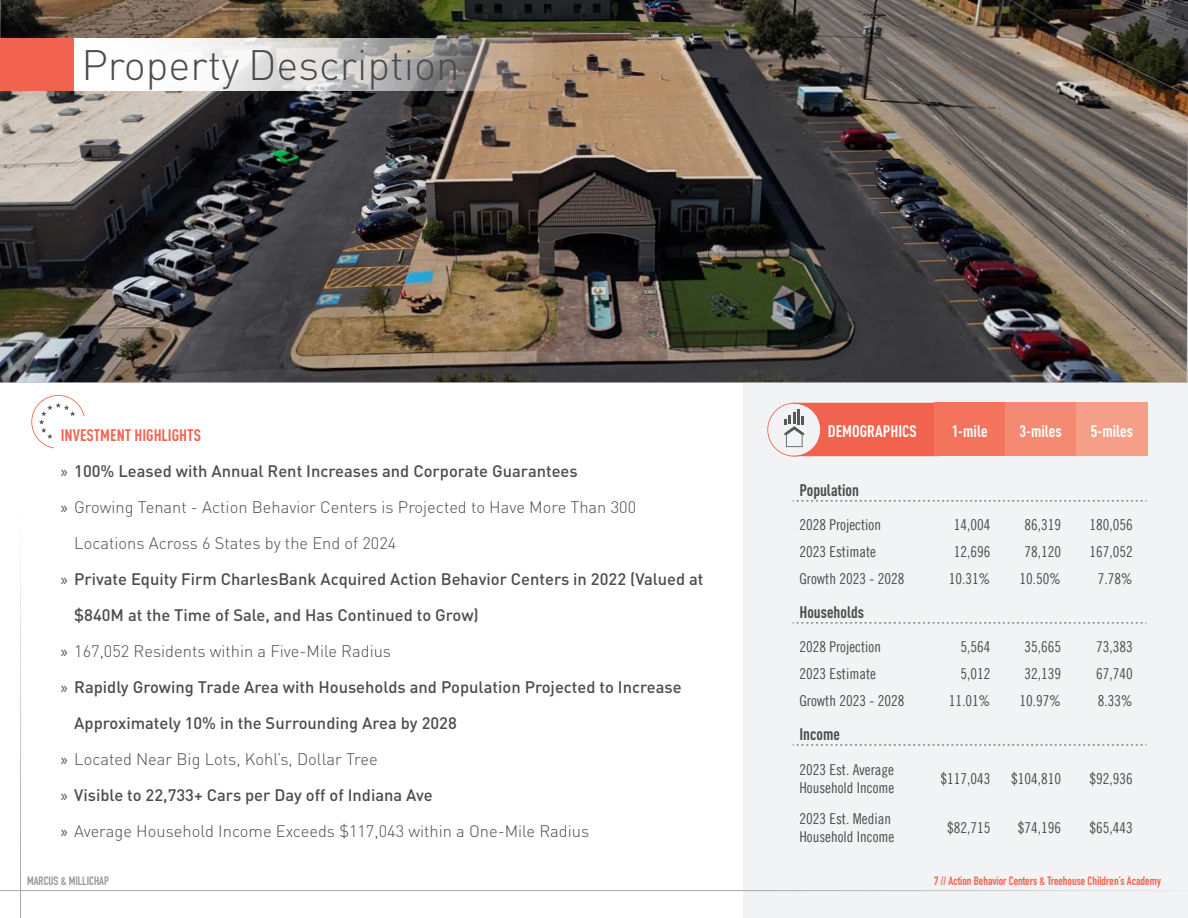
<style>
.page{position:relative;width:1188px;height:918px;background:#fff}
.page>*{position:absolute;margin:0;border:0;box-sizing:border-box;transform-origin:0 0}
.t1{font:300 42px "DIN Pro";color:#4b4c4d}
.t2{font:500 16.5px/36px "DIN Pro";color:#4b4c4d}
.t3{font:300 16.5px/36px "DIN Pro";color:#4b4c4d}
.t4{font:700 condensed 16.5px "DIN Pro";color:#fff}
.Body_text{font:700 condensed 16.5px "DIN Pro";color:#4b4c4d}
.t5{font:700 condensed 16.5px "DIN Pro";color:#f1634f}
.t6{font:15px "Trade Gothic LT Std Cn 18";color:#4b4c4d}
.t7{font:700 12px "DIN Condensed";color:#f1634f}
.t8{font:700 12px "DIN Condensed";color:#939598}
.s1{font-family:"Myriad Pro";font-weight:400}
</style>
<div class="page">
<div style="left:743px;top:353px;width:445px;height:565px;background:#f2f3f4"></div>
<img style="left:0;top:0;width:1188px;height:382px">
<svg style="left:767px;top:403px;width:172px;height:54px"></svg>
<div style="left:934px;top:403px;width:71px;height:53px;background:#f3735c"></div>
<div style="left:1005px;top:403px;width:71px;height:53px;background:#f48a71"></div>
<div style="left:1076px;top:403px;width:72px;height:53px;background:#f69f88"></div>
<svg style="left:31px;top:395px;width:54px;height:54px"></svg>
<div style="left:54px;top:417px;width:650px;height:453px;background:#fff"></div>
<div style="left:0;top:38px;width:74px;height:53px;background:#f1634f"></div>
<svg style="left:74px;top:38px;width:478px;height:53px"></svg>
<svg style="left:793px;top:623px;width:353px;height:1px"></svg>
<svg style="left:793px;top:745px;width:353px;height:1px"></svg>
<svg style="left:793px;top:501px;width:353px;height:1px"></svg>
<hr style="left:0;top:890px;width:1188px;height:1px;background:#a8a9ad">
<hr style="left:20px;top:486px;width:1px;height:432px;background:#a8a9ad">
<p class="t1" style="left:81px;top:37px;width:380px">Property Description</p>
<p class="t5" style="left:61px;top:425px;width:142px">INVESTMENT HIGHLIGHTS</p>
<p class="t2" style="left:61px;top:453px;width:519px"><span class="s1">»</span> 100% Leased with Annual Rent Increases and Corporate Guarantees</p>
<p class="t3" style="left:74px;top:489px;width:563px;text-indent:-13px"><span class="s1">»</span> Growing Tenant - Action Behavior Centers is Projected to Have More Than 300<br>Locations Across 6 States by the End of 2024</p>
<p class="t2" style="left:74px;top:561px;width:631px;text-indent:-13px"><span class="s1">»</span> Private Equity Firm CharlesBank Acquired Action Behavior Centers in 2022 (Valued at $840M at the Time of Sale, and Has Continued to Grow)</p>
<p class="t3" style="left:61px;top:633px;width:332px"><span class="s1">»</span> 167,052 Residents within a Five-Mile Radius</p>
<p class="t2" style="left:74px;top:669px;width:609px;text-indent:-13px"><span class="s1">»</span> Rapidly Growing Trade Area with Households and Population Projected to Increase<br>Approximately 10% in the Surrounding Area by 2028</p>
<p class="t3" style="left:61px;top:741px;width:319px"><span class="s1">»</span> Located Near Big Lots, Kohl’s, Dollar Tree</p>
<p class="t2" style="left:61px;top:777px;width:373px"><span class="s1">»</span> Visible to 22,733+ Cars per Day off of Indiana Ave</p>
<p class="t3" style="left:61px;top:813px;width:530px"><span class="s1">»</span> Average Household Income Exceeds $117,043 within a One-Mile Radius</p>
<p class="t4" style="left:828px;top:421px;width:90px">DEMOGRAPHICS</p>
<p class="t4" style="left:952px;top:421px;width:37px">1-mile</p>
<p class="t4" style="left:1020px;top:421px;width:44px">3-miles</p>
<p class="t4" style="left:1091px;top:421px;width:44px">5-miles</p>
<p class="Body_text" style="left:799px;top:480px;width:61px">Population</p>
<p class="t6" style="left:799px;top:515px;width:83px">2028 Projection</p>
<p class="t6" style="left:954px;top:515px;width:38px">14,004</p>
<p class="t6" style="left:1024px;top:515px;width:38px">86,319</p>
<p class="t6" style="left:1090px;top:515px;width:45px">180,056</p>
<p class="t6" style="left:799px;top:542px;width:78px">2023 Estimate</p>
<p class="t6" style="left:954px;top:542px;width:38px">12,696</p>
<p class="t6" style="left:1024px;top:542px;width:38px">78,120</p>
<p class="t6" style="left:1090px;top:542px;width:45px">167,052</p>
<p class="t6" style="left:799px;top:569px;width:106px">Growth 2023 - 2028</p>
<p class="t6" style="left:949px;top:569px;width:43px">10.31%</p>
<p class="t6" style="left:1019px;top:569px;width:43px">10.50%</p>
<p class="t6" style="left:1098px;top:569px;width:36px">7.78%</p>
<p class="Body_text" style="left:799px;top:602px;width:66px">Households</p>
<p class="t6" style="left:799px;top:637px;width:83px">2028 Projection</p>
<p class="t6" style="left:960px;top:637px;width:31px">5,564</p>
<p class="t6" style="left:1024px;top:637px;width:38px">35,665</p>
<p class="t6" style="left:1096px;top:637px;width:38px">73,383</p>
<p class="t6" style="left:799px;top:664px;width:78px">2023 Estimate</p>
<p class="t6" style="left:960px;top:664px;width:31px">5,012</p>
<p class="t6" style="left:1024px;top:664px;width:38px">32,139</p>
<p class="t6" style="left:1096px;top:664px;width:38px">67,740</p>
<p class="t6" style="left:799px;top:691px;width:106px">Growth 2023 - 2028</p>
<p class="t6" style="left:949px;top:691px;width:43px">11.01%</p>
<p class="t6" style="left:1019px;top:691px;width:43px">10.97%</p>
<p class="t6" style="left:1098px;top:691px;width:36px">8.33%</p>
<p class="Body_text" style="left:799px;top:724px;width:42px">Income</p>
<p class="t6" style="left:799px;top:761px;width:96px">2023 Est. Average</p>
<p class="t6" style="left:799px;top:779px;width:96px">Household Income</p>
<p class="t6" style="left:940px;top:770px;width:51px">$117,043</p>
<p class="t6" style="left:1011px;top:770px;width:51px">$104,810</p>
<p class="t6" style="left:1090px;top:770px;width:45px">$92,936</p>
<p class="t6" style="left:799px;top:810px;width:93px">2023 Est. Median</p>
<p class="t6" style="left:799px;top:828px;width:96px">Household Income</p>
<p class="t6" style="left:947px;top:819px;width:45px">$82,715</p>
<p class="t6" style="left:1018px;top:819px;width:45px">$74,196</p>
<p class="t6" style="left:1090px;top:819px;width:45px">$65,443</p>
<p class="t8" style="left:27px;top:873px;width:83px">MARCUS &amp; MILLICHAP</p>
<p class="t7" style="left:934px;top:873px;width:228px">7 // Action Behavior Centers &amp; Treehouse Children’s Academy</p>
</div>
